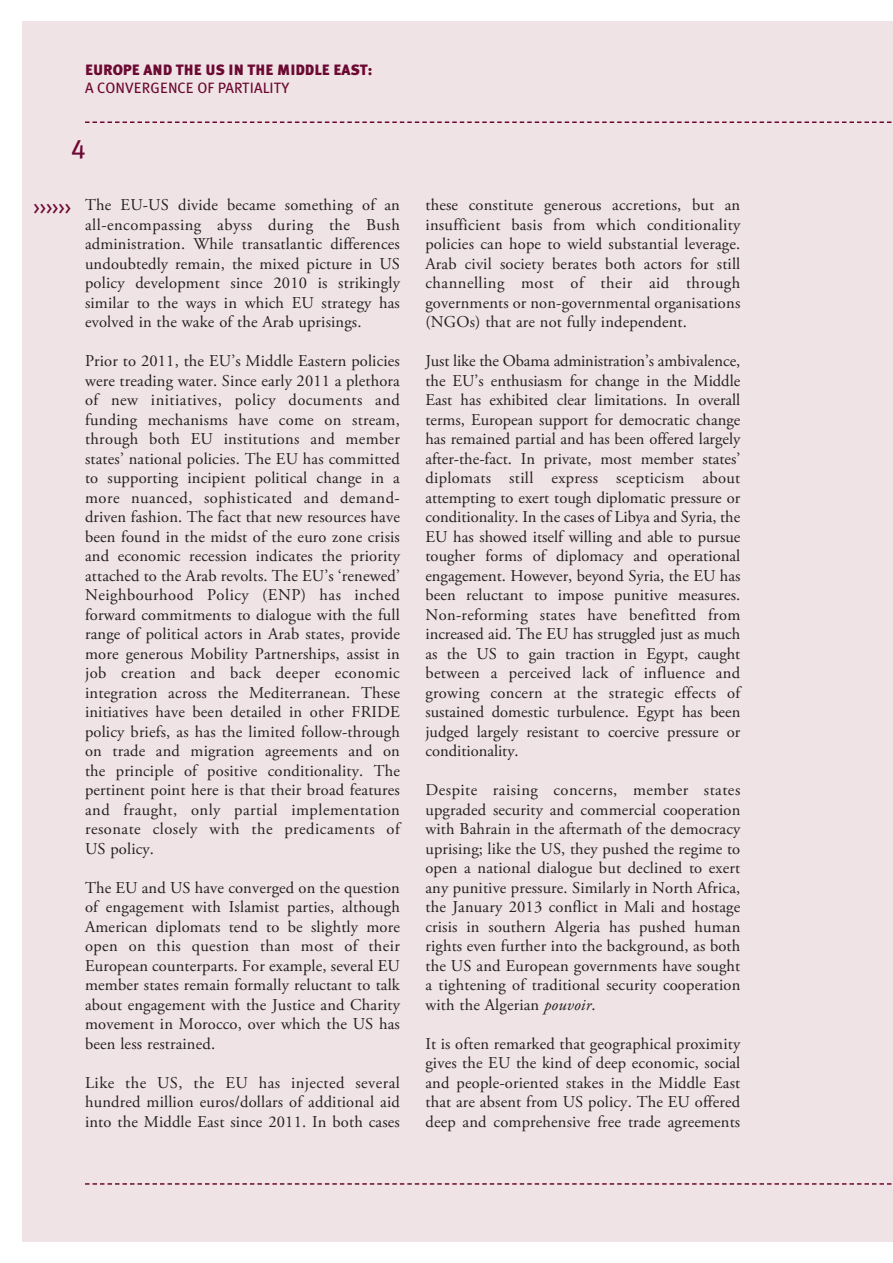
<style>
.page{position:relative;width:893px;height:1263px;background:#fff}
.page>*{position:absolute;margin:0;border:0;box-sizing:border-box;transform-origin:0 0}
.t1{font:27px "Meta Plus Book Caps";color:#6c0932}
.t2{font:18px "Meta Plus Book Caps";color:#6c0932}
.t3{font:16.5px/19.5px "Adobe Garamond Pro";letter-spacing:.01em;color:#231f20;text-align:justify}
.t4{font:900 15px "Meta Plus";color:#6c0932}
.t5{font:15px "Meta Plus";color:#6c0932}
.s1{font-style:italic}
</style>
<div class="page">
<div style="left:22px;top:22px;width:871px;height:1220px;background:#efe3e5"></div>
<svg style="left:85px;top:121px;width:807px;height:2px"></svg>
<svg style="left:85px;top:1183px;width:807px;height:2px"></svg>
<p class="t4" style="left:85px;top:61px;width:289px">EUROPE AND THE US IN THE MIDDLE EAST:</p>
<p class="t5" style="left:85px;top:79px;width:206px">A CONVERGENCE OF PARTIALITY</p>
<h1 class="t1" style="left:71px;top:133px;width:16px">4</h1>
<p class="t2" style="left:34px;top:197px;width:39px">&gt;&gt;&gt;&gt;&gt;&gt;</p>
<p class="t3" style="left:85px;top:196px;width:316px">The EU-US divide became something of an all-encompassing abyss during the Bush administration. While transatlantic differences undoubtedly remain, the mixed picture in US policy development since 2010 is strikingly similar to the ways in which EU strategy has evolved in the wake of the Arab uprisings.</p>
<p class="t3" style="left:85px;top:352px;width:316px">Prior to 2011, the EU’s Middle Eastern policies were treading water. Since early 2011 a plethora of new initiatives, policy documents and funding mechanisms have come on stream, through both EU institutions and member states’ national policies. The EU has committed to supporting incipient political change in a more nuanced, sophisticated and demand&shy;driven fashion. The fact that new resources have been found in the midst of the euro zone crisis and economic recession indicates the priority attached to the Arab revolts. The EU’s ‘renewed’ Neighbourhood Policy (ENP) has inched forward commitments to dialogue with the full range of political actors in Arab states, provide more generous Mobility Partnerships, assist in job creation and back deeper economic integration across the Mediterranean. These initiatives have been detailed in other FRIDE policy briefs, as has the limited follow-through on trade and migration agreements and on the principle of positive conditionality. The pertinent point here is that their broad features and fraught, only partial implementation resonate closely with the predicaments of US policy.</p>
<p class="t3" style="left:85px;top:879px;width:316px">The EU and US have converged on the question of engagement with Islamist parties, although American diplomats tend to be slightly more open on this question than most of their European counterparts. For example, several EU member states remain formally reluctant to talk about engagement with the Justice and Charity movement in Morocco, over which the US has been less restrained.</p>
<p class="t3" style="left:85px;top:1074px;width:316px">Like the US, the EU has injected several hundred million euros/dollars of additional aid into the Middle East since 2011. In both cases</p>
<p class="t3" style="left:425px;top:196px;width:316px">these constitute generous accretions, but an insufficient basis from which conditionality policies can hope to wield substantial leverage.<br>Arab civil society berates both actors for still channelling most of their aid through governments or non-governmental organisations (NGOs) that are not fully independent.</p>
<p class="t3" style="left:425px;top:352px;width:316px">Just like the Obama administration’s ambivalence, the EU’s enthusiasm for change in the Middle East has exhibited clear limitations. In overall terms, European support for democratic change has remained partial and has been offered largely after-the-fact. In private, most member states’ diplomats still express scepticism about attempting to exert tough diplomatic pressure or conditionality. In the cases of Libya and Syria, the EU has showed itself willing and able to pursue tougher forms of diplomacy and operational engagement. However, beyond Syria, the EU has been reluctant to impose punitive measures.<br>Non-reforming states have benefitted from increased aid. The EU has struggled just as much as the US to gain traction in Egypt, caught between a perceived lack of influence and growing concern at the strategic effects of sustained domestic turbulence. Egypt has been judged largely resistant to coercive pressure or conditionality.</p>
<p class="t3" style="left:425px;top:781px;width:316px">Despite raising concerns, member states upgraded security and commercial cooperation with Bahrain in the aftermath of the democracy uprising; like the US, they pushed the regime to open a national dialogue but declined to exert any punitive pressure. Similarly in North Africa, the January 2013 conflict in Mali and hostage crisis in southern Algeria has pushed human rights even further into the background, as both the US and European governments have sought a tightening of traditional security cooperation with the Algerian <span class="s1">pouvoir</span>.</p>
<p class="t3" style="left:425px;top:1035px;width:316px">It is often remarked that geographical proximity gives the EU the kind of deep economic, social and people-oriented stakes in the Middle East that are absent from US policy. The EU offered deep and comprehensive free trade agreements</p>
</div>
